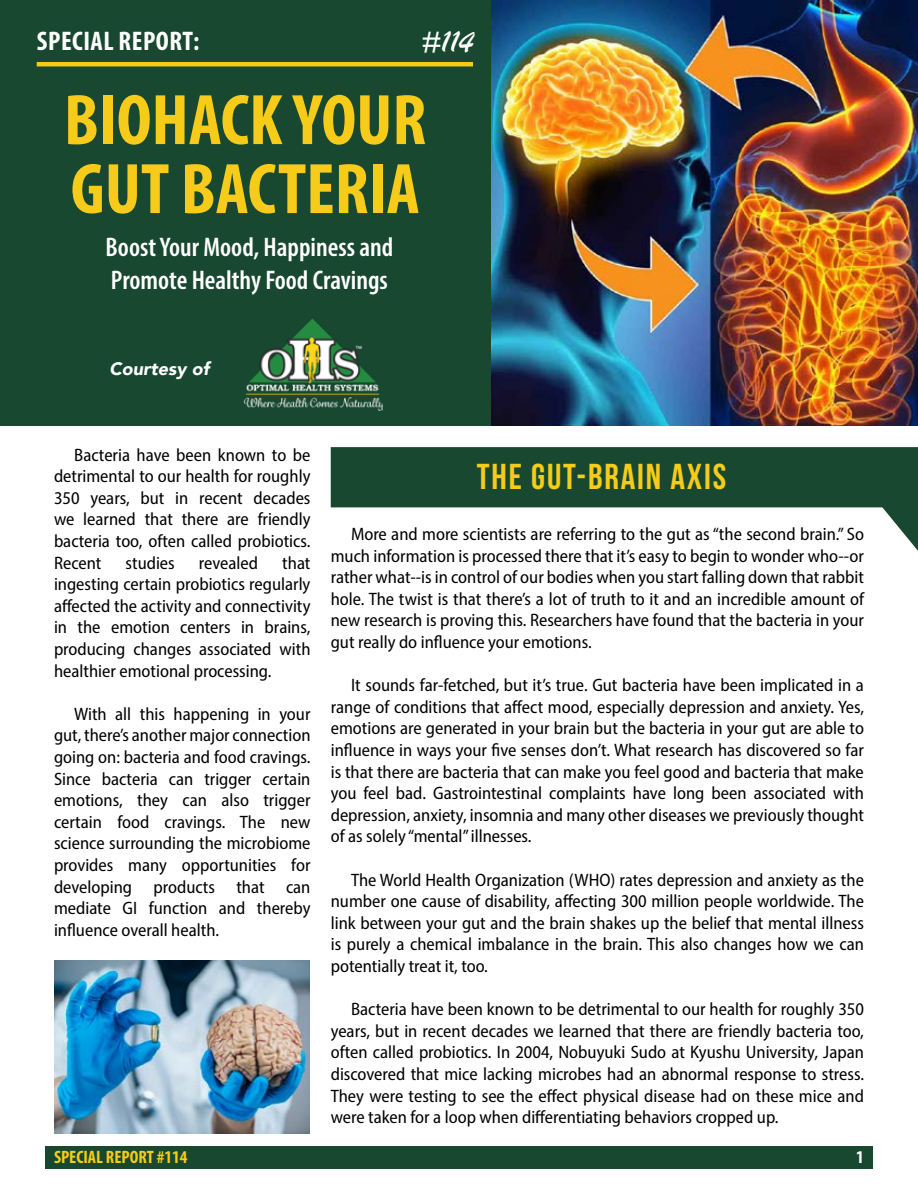
<style>
.page{position:relative;width:918px;height:1188px;background:#fff}
.page>*{position:absolute;margin:0;border:0;box-sizing:border-box;transform-origin:0 0}
.t1{font:700 condensed 72.3px/69px "Myriad Pro";color:#f6cb1a}
.t2{font:700 36px "Bebas Neue";letter-spacing:.05em;color:#f6cb1a}
.t3{font:33px "Brush Script";color:#fff}
.t4{font:600 condensed 27px/32.4px "Myriad Pro";color:#fff}
.t5{font:700 condensed 27px "Myriad Pro";letter-spacing:.02em;color:#fff}
.t6{font:semi-condensed 18px/21.6px "Myriad Pro";color:#000;text-align:justify}
.t7{font:700 condensed 18px "Myriad Pro";color:#f6cb1a}
.t8{font:italic 900 18px "Avenir";color:#fff}
.t9{font:700 condensed 18px "Myriad Pro";color:#fff}
</style>
<div class="page">
<div style="left:45px;top:1146px;width:828px;height:23px;background:#184830"></div>
<img style="left:490px;top:0;width:428px;height:425px">
<div style="left:0;top:0;width:490px;height:425px;background:#184830"></div>
<hr style="left:37px;top:62px;width:436px;height:4px;background:#f6cb1a">
<img style="left:243px;top:318px;width:139px;height:92px">
<svg style="left:331px;top:447px;width:587px;height:104px;fill:#184830"></svg>
<img style="left:54px;top:960px;width:256px;height:174px">
<h3 class="t5" style="left:37px;top:25px;width:164px">SPECIAL REPORT:</h3>
<h3 class="t3" style="left:421px;top:20px;width:54px">#114</h3>
<h1 class="t1" style="left:64px;top:84px;width:364px">BIOHACK YOUR<br>GUT BACTERIA</h1>
<h3 class="t4" style="left:106px;top:231px;width:289px">Boost Your Mood, Happiness and<br>Promote Healthy Food Cravings</h3>
<p class="t8" style="left:110px;top:354px;width:101px">Courtesy of</p>
<p class="t6" style="left:54px;top:444px;width:258px;text-indent:20px">Bacteria have been known to be detrimental to our health for roughly 350 years, but in recent decades we learned that there are friendly bacteria too, often called probiotics.<br>Recent</p>
<p class="t6" style="left:54px;top:552px;width:258px;text-indent:228px">that ingesting certain probiotics regularly affected the activity and connectivity in the emotion centers in brains, producing changes associated with healthier emotional processing.</p>
<p class="t6" style="left:54px;top:703px;width:258px;text-indent:20px">With all this happening in your gut, there’s another major connection going on: bacteria and food cravings.<br>Since bacteria can trigger certain emotions, they can also trigger certain food cravings. The new science surrounding the microbiome provides many opportunities for developing products that can mediate GI function and thereby influence overall health.</p>
<p class="t6" style="left:126px;top:552px;width:51px">studies</p>
<p class="t6" style="left:199px;top:552px;width:61px">revealed</p>
<h2 class="t2" style="left:477px;top:457px;width:251px">THE GUT-BRAIN AXIS</h2>
<p class="t6" style="left:331px;top:523px;width:535px;text-indent:20px">More and more scientists are referring to the gut as “the second brain.” So much information is processed there that it’s easy to begin to wonder who--or rather what--is in control of our bodies when you start falling down that rabbit hole. The twist is that there’s a lot of truth to it and an incredible amount of new research is proving this. Researchers have found that the bacteria in your gut really do influence your emotions.</p>
<p class="t6" style="left:331px;top:674px;width:535px;text-indent:20px">It sounds far-fetched, but it’s true. Gut bacteria have been implicated in a range of conditions that affect mood, especially depression and anxiety. Yes, emotions are generated in your brain but the bacteria in your gut are able to influence in ways your five senses don’t. What research has discovered so far is that there are bacteria that can make you feel good and bacteria that make you feel bad. Gastrointestinal complaints have long been associated with depression, anxiety, insomnia and many other diseases we previously thought of as solely “mental” illnesses.</p>
<p class="t6" style="left:331px;top:869px;width:535px;text-indent:20px">The World Health Organization (WHO) rates depression and anxiety as the number one cause of disability, affecting 300 million people worldwide. The link between your gut and the brain shakes up the belief that mental illness is purely a chemical imbalance in the brain. This also changes how we can potentially treat it, too.</p>
<p class="t6" style="left:331px;top:998px;width:535px;text-indent:20px">Bacteria have been known to be detrimental to our health for roughly 350 years, but in recent decades we learned that there are friendly bacteria too, often called probiotics. In 2004, Nobuyuki Sudo at Kyushu University, Japan discovered that mice lacking microbes had an abnormal response to stress.<br>They were testing to see the effect physical disease had on these mice and were taken for a loop when differentiating behaviors cropped up.</p>
<p class="t7" style="left:54px;top:1146px;width:135px">SPECIAL REPORT #114</p>
<p class="t9" style="left:856px;top:1146px;width:9px">1</p>
</div>
